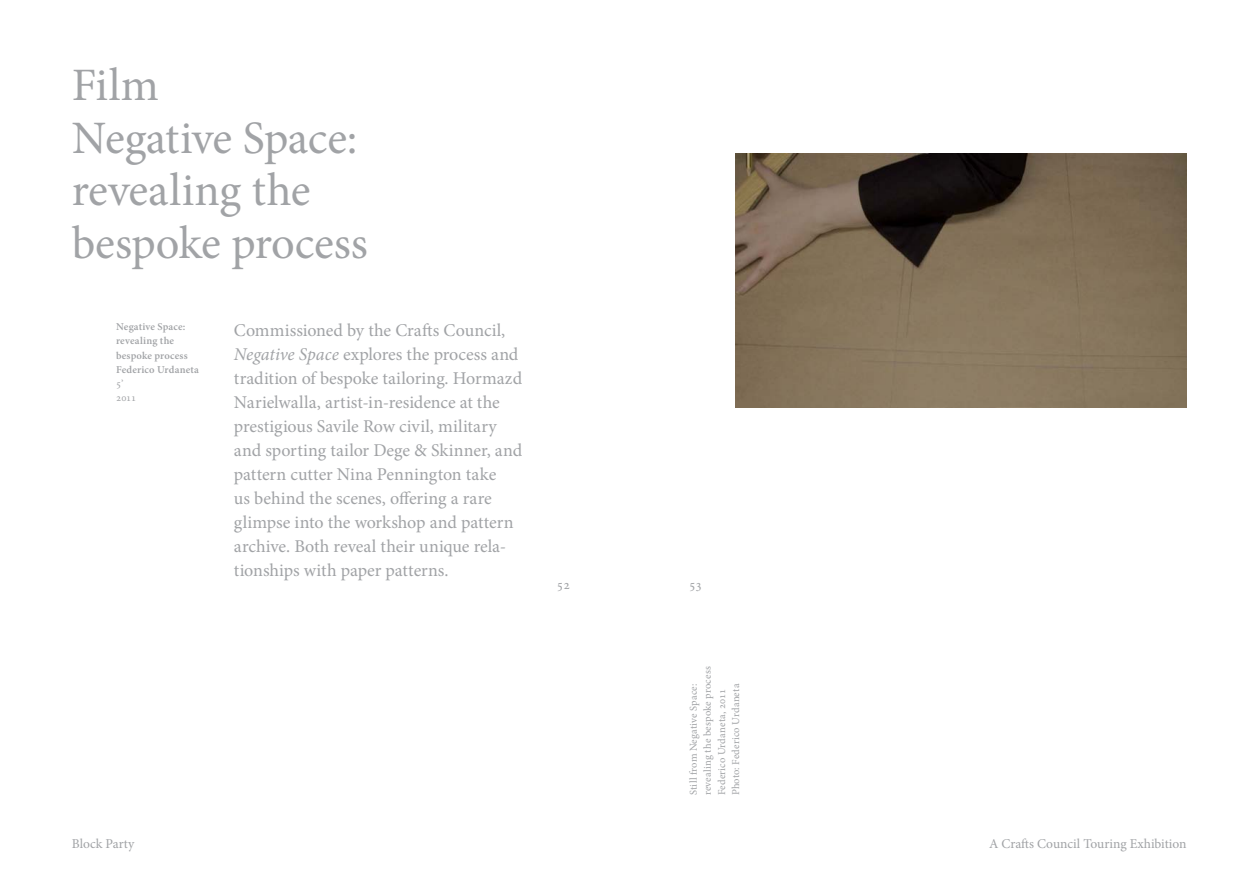
<style>
.page{position:relative;width:1259px;height:893px;background:#fff}
.page>*{position:absolute;margin:0;border:0;box-sizing:border-box;transform-origin:0 0}
.t1{font:46.5px "Minion Pro";letter-spacing:-.01em;color:#a1a3a6}
.t2{font:18px/24px "Minion Pro";color:#a1a3a6}
.t3{font:13.5px "Minion Pro";color:#a1a3a6}
.t4{font:10.5px "Minion Pro";letter-spacing:.015em;color:#a1a3a6}
.t5{font:600 10.5px "Minion Pro";letter-spacing:.015em;color:#a1a3a6}
.s1{font-style:italic}
</style>
<div class="page">
<img style="left:736px;top:154px;width:450px;height:253px">
<p class="t1" style="left:72px;top:54px;width:89px">Film</p>
<p class="t1" style="left:72px;top:107px;width:287px">Negative Space:</p>
<p class="t1" style="left:72px;top:159px;width:240px">revealing the</p>
<p class="t1" style="left:72px;top:212px;width:297px">bespoke process</p>
<p class="t5" style="left:116px;top:320px;width:71px">Negative Space:</p>
<p class="t5" style="left:116px;top:334px;width:59px">revealing the</p>
<p class="t5" style="left:116px;top:348px;width:73px">bespoke process</p>
<p class="t5" style="left:116px;top:362px;width:84px">Federico Urdaneta</p>
<p class="t4" style="left:116px;top:377px;width:9px">5’</p>
<p class="t4" style="left:116px;top:391px;width:22px">2011</p>
<p class="t2" style="left:234px;top:318px;width:290px">Commissioned by the Crafts Council, <span class="s1">Negative Space</span> explores the process and tradition of bespoke tailoring. Hormazd Narielwalla, artist-in-residence at the prestigious Savile Row civil, military and sporting tailor Dege &amp; Skinner, and pattern cutter Nina Pennington take<br>us behind the scenes, offering a rare glimpse into the workshop and pattern archive. Both reveal their unique rela&shy;tionships with paper patterns.</p>
<p class="t3" style="left:557px;top:575px;width:15px">52</p>
<p class="t3" style="left:689px;top:575px;width:15px">53</p>
<p class="t4" style="left:700px;top:795px;width:130px;rotate:-90deg">revealing the bespoke process</p>
<p class="t4" style="left:714px;top:795px;width:108px;rotate:-90deg">Federico Urdaneta, 2011</p>
<p class="t4" style="left:729px;top:795px;width:113px;rotate:-90deg">Photo: Federico Urdaneta</p>
<p class="t4" style="left:686px;top:795px;width:113px;rotate:-90deg">Still from Negative Space:</p>
<p class="t3" style="left:72px;top:835px;width:64px">Block Party</p>
<p class="t3" style="left:989px;top:835px;width:199px">A Crafts Council Touring Exhibition</p>
</div>
